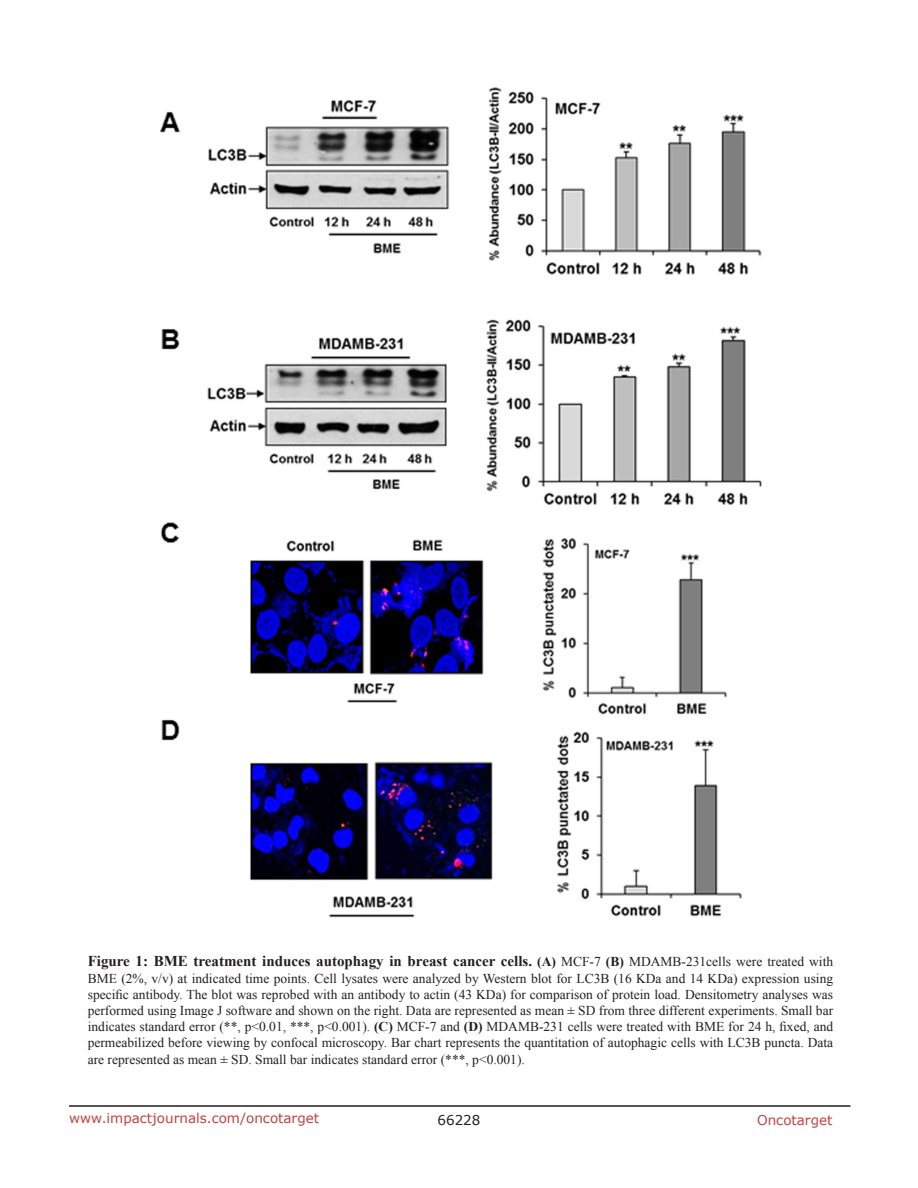
<style>
.page{position:relative;width:918px;height:1188px;background:#fff}
.page>*{position:absolute;margin:0;border:0;box-sizing:border-box;transform-origin:0 0}
.figuretext{font:700 15px "Times New Roman";color:#231f20}
.figuretext-2{font:13.5px/16.2px "Times New Roman";color:#231f20;text-align:justify}
.t1{font:13.5px "Verdana";color:#c24141}
.t2{font:13.5px "Verdana";color:#231f20}
.s1{font-size:13.5px}
.s2{font-weight:400;font-size:13.5px}
.s3{font-weight:700}
</style>
<div class="page">
<hr style="left:69px;top:1105px;width:781px;height:2px;background:#231f20">
<img style="left:160px;top:87px;width:602px;height:831px">
<p class="figuretext" style="left:88px;top:951px;width:747px">Figure 1: BME treatment induces autophagy in breast cancer cells. <span class="s1">(A)</span> <span class="s2">MCF-7</span> <span class="s1">(B)</span> <span class="s2">MDAMB-231cells were treated with</span></p>
<p class="figuretext-2" style="left:88px;top:970px;width:747px">BME (2%, v/v) at indicated time points. Cell lysates were analyzed by Western blot for LC3B (16 KDa and 14 KDa) expression using specific antibody. The blot was reprobed with an antibody to actin (43 KDa) for comparison of protein load. Densitometry analyses was performed using Image J software and shown on the right. Data are represented as mean ± SD from three different experiments. Small bar indicates standard error (**, p&lt;0.01, ***, p&lt;0.001). <span class="s3">(C)</span> MCF-7 and <span class="s3">(D)</span> MDAMB-231 cells were treated with BME for 24 h, fixed, and permeabilized before viewing by confocal microscopy. Bar chart represents the quantitation of autophagic cells with LC3B puncta. Data are represented as mean ± SD. Small bar indicates standard error (***, p&lt;0.001).</p>
<p class="t1" style="left:69px;top:1109px;width:252px">www.impactjournals.com/oncotarget</p>
<p class="t2" style="left:438px;top:1111px;width:44px">66228</p>
<p class="t1" style="left:757px;top:1111px;width:77px">Oncotarget</p>
</div>
